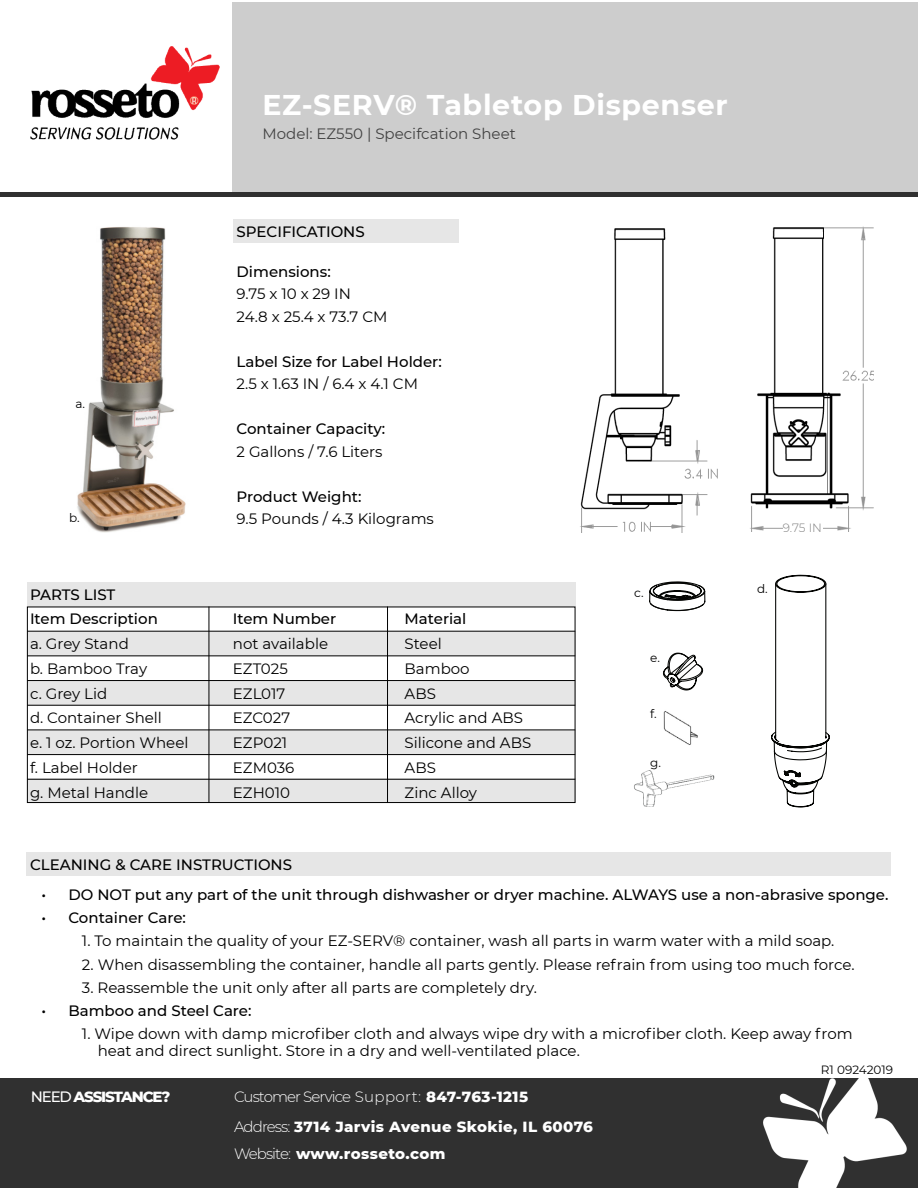
<style>
.page{position:relative;width:918px;height:1188px;background:#fff}
.page>*{position:absolute;margin:0;border:0;box-sizing:border-box;transform-origin:0 0}
.Series_Title{font:700 28.5px "Montserrat";letter-spacing:.025em;color:#fff}
.BODY{font:15px/16.5px "Montserrat";color:#000}
.t1{font:500 15px "Montserrat";color:#000}
.Footer_body{font:800 15px "Montserrat";letter-spacing:.025em;color:#fff}
.Footer_body-2{font:300 15px "Montserrat";letter-spacing:-.06em;color:#fff}
.t2{font:15px "Montserrat";color:#424242}
.Footer_body-3{font:800 15px "Montserrat";letter-spacing:-.08em;color:#fff}
.t3{font:12px "Montserrat";color:#000}
.t4{font:300 12px "Montserrat";color:#808080}
.s1{font-weight:500}
.s2{font-weight:800}
.s3{font-weight:300}
</style>
<div class="page">
<img style="left:77px;top:227px;width:109px;height:306px">
<img style="left:750px;top:226px;width:123px;height:305px">
<img style="left:580px;top:228px;width:138px;height:305px">
<div style="left:233px;top:2px;width:685px;height:193px;background:#cdcdcd"></div>
<div style="left:27px;top:582px;width:548px;height:25px;background:#e6e6e6"></div>
<div style="left:27px;top:631px;width:548px;height:24px;background:#e6e6e6"></div>
<div style="left:27px;top:681px;width:548px;height:25px;background:#e6e6e6"></div>
<div style="left:27px;top:730px;width:548px;height:25px;background:#e6e6e6"></div>
<div style="left:27px;top:778px;width:548px;height:25px;background:#e6e6e6"></div>
<div style="left:234px;top:219px;width:225px;height:24px;background:#e6e6e6"></div>
<div style="left:27px;top:852px;width:864px;height:24px;background:#e6e6e6"></div>
<div style="left:0;top:1079px;width:918px;height:109px;background:#303030"></div>
<img style="left:764px;top:1078px;width:142px;height:110px">
<img style="left:31px;top:47px;width:188px;height:92px">
<div style="left:0;top:192px;width:918px;height:5px;background:#303030"></div>
<hr style="left:27px;top:631px;width:548px;height:1px;background:#000">
<hr style="left:27px;top:655px;width:548px;height:1px;background:#000">
<hr style="left:27px;top:680px;width:548px;height:1px;background:#000">
<hr style="left:27px;top:705px;width:548px;height:1px;background:#000">
<hr style="left:27px;top:730px;width:548px;height:1px;background:#000">
<hr style="left:27px;top:779px;width:548px;height:1px;background:#000">
<hr style="left:27px;top:754px;width:548px;height:1px;background:#000">
<div style="left:27px;top:607px;width:548px;height:196px;border:1px solid #000"></div>
<hr style="left:209px;top:607px;width:1px;height:196px;background:#000">
<hr style="left:387px;top:607px;width:1px;height:196px;background:#000">
<svg style="left:663px;top:652px;width:40px;height:39px"></svg>
<svg style="left:771px;top:574px;width:59px;height:234px"></svg>
<svg style="left:649px;top:581px;width:57px;height:31px"></svg>
<img style="left:634px;top:770px;width:81px;height:37px">
<img style="left:663px;top:711px;width:35px;height:34px">
<div style="left:783px;top:520px;width:40px;height:22px;background:#fff"></div>
<p class="Series_Title" style="left:262px;top:85px;width:467px">EZ-SERV® Tabletop Dispenser</p>
<p class="t2" style="left:262px;top:123px;width:255px">Model: EZ550 | Specifcation Sheet</p>
<p class="t3" style="left:76px;top:395px;width:11px">a.</p>
<p class="t3" style="left:69px;top:509px;width:12px">b.</p>
<p class="t1" style="left:30px;top:584px;width:87px">PARTS LIST</p>
<p class="t1" style="left:30px;top:608px;width:129px">Item Description</p>
<p class="BODY" style="left:30px;top:635px;width:100px">a. Grey Stand</p>
<p class="BODY" style="left:30px;top:660px;width:119px">b. Bamboo Tray</p>
<p class="BODY" style="left:30px;top:684px;width:79px">c. Grey Lid</p>
<p class="BODY" style="left:30px;top:709px;width:133px">d. Container Shell</p>
<p class="BODY" style="left:30px;top:734px;width:160px">e. 1 oz. Portion Wheel</p>
<p class="BODY" style="left:30px;top:759px;width:109px">f. Label Holder</p>
<p class="BODY" style="left:30px;top:783px;width:120px">g. Metal Handle</p>
<p class="t1" style="left:237px;top:221px;width:130px">SPECIFICATIONS</p>
<p class="t1" style="left:237px;top:261px;width:96px">Dimensions:</p>
<p class="BODY" style="left:237px;top:285px;width:116px">9.75 x 10 x 29 IN</p>
<p class="BODY" style="left:237px;top:308px;width:152px">24.8 x 25.4 x 73.7 CM</p>
<p class="t1" style="left:237px;top:351px;width:207px">Label Size for Label Holder:</p>
<p class="BODY" style="left:237px;top:375px;width:183px">2.5 x 1.63 IN / 6.4 x 4.1 CM</p>
<p class="t1" style="left:237px;top:418px;width:150px">Container Capacity:</p>
<p class="BODY" style="left:237px;top:443px;width:147px">2 Gallons / 7.6 Liters</p>
<p class="t1" style="left:237px;top:486px;width:126px">Product Weight:</p>
<p class="BODY" style="left:237px;top:510px;width:199px">9.5 Pounds / 4.3 Kilograms</p>
<p class="t1" style="left:233px;top:608px;width:105px">Item Number</p>
<p class="BODY" style="left:233px;top:635px;width:97px">not available</p>
<p class="BODY" style="left:233px;top:660px;width:57px">EZT025</p>
<p class="BODY" style="left:233px;top:684px;width:54px">EZL017</p>
<p class="BODY" style="left:233px;top:709px;width:59px">EZC027</p>
<p class="BODY" style="left:233px;top:734px;width:56px">EZP021</p>
<p class="BODY" style="left:233px;top:759px;width:63px">EZM036</p>
<p class="BODY" style="left:233px;top:783px;width:59px">EZH010</p>
<p class="t1" style="left:405px;top:608px;width:63px">Material</p>
<p class="BODY" style="left:405px;top:635px;width:39px">Steel</p>
<p class="BODY" style="left:405px;top:660px;width:67px">Bamboo</p>
<p class="BODY" style="left:405px;top:684px;width:33px">ABS</p>
<p class="BODY" style="left:405px;top:709px;width:120px">Acrylic and ABS</p>
<p class="BODY" style="left:405px;top:734px;width:128px">Silicone and ABS</p>
<p class="BODY" style="left:405px;top:759px;width:33px">ABS</p>
<p class="BODY" style="left:405px;top:783px;width:74px">Zinc Alloy</p>
<p class="t1" style="left:30px;top:855px;width:264px">CLEANING &amp; CARE INSTRUCTIONS</p>
<p class="t3" style="left:634px;top:584px;width:11px">c.</p>
<p class="t3" style="left:650px;top:649px;width:11px">e.</p>
<p class="t3" style="left:650px;top:705px;width:8px">f.</p>
<p class="t3" style="left:650px;top:754px;width:12px">g.</p>
<p class="t4" style="left:783px;top:519px;width:41px">9.75 IN</p>
<p class="t3" style="left:757px;top:581px;width:12px">d.</p>
<p class="t1" style="left:41px;top:884px;width:849px">• DO NOT put any part of the unit through dishwasher or dryer machine. ALWAYS use a non-abrasive sponge.</p>
<p class="t1" style="left:41px;top:907px;width:146px">• Container Care:</p>
<p class="BODY" style="left:82px;top:932px;width:754px">1. To maintain the quality of your EZ-SERV® container, wash all parts in warm water with a mild soap.</p>
<p class="BODY" style="left:82px;top:956px;width:774px">2. When disassembling the container, handle all parts gently. Please refrain from using too much force.</p>
<p class="BODY" style="left:82px;top:979px;width:457px">3. Reassemble the unit only after all parts are completely dry.</p>
<p class="t1" style="left:41px;top:1000px;width:212px">• Bamboo and Steel Care:</p>
<p class="BODY" style="left:98px;top:1025px;width:757px;text-indent:-16px">1. Wipe down with damp microfiber cloth and always wipe dry with a microfiber cloth. Keep away from heat and direct sunlight. Store in a dry and well-ventilated place.</p>
<p class="Footer_body-3" style="left:31px;top:1086px;width:141px"><span class="s1">NEED</span> ASSISTANCE?</p>
<p class="Footer_body-2" style="left:234px;top:1087px;width:296px">Customer Service Support: <span class="s2">847-763-1215</span></p>
<p class="Footer_body" style="left:234px;top:1115px;width:361px"><span class="s3">Address:</span> 3714 Jarvis Avenue Skokie, IL 60076</p>
<p class="Footer_body" style="left:234px;top:1142px;width:213px"><span class="s3">Website:</span> www.rosseto.com</p>
<p class="t3" style="left:821px;top:1062px;width:74px">R1 09242019</p>
</div>
